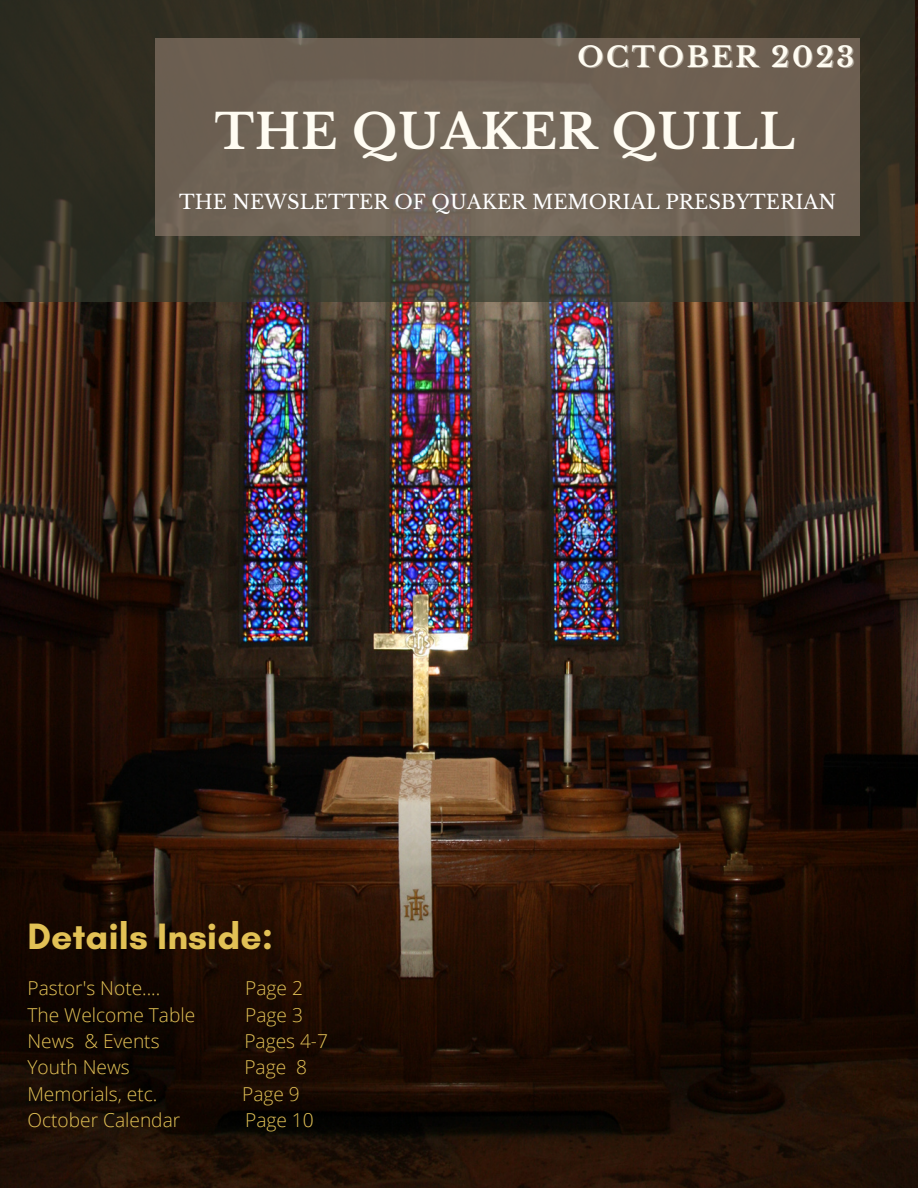
<style>
.page{position:relative;width:918px;height:1188px;background:#fff}
.page>*{position:absolute;margin:0;border:0;box-sizing:border-box;transform-origin:0 0}
.t1{font:700 47.7px "Libre Baskerville";letter-spacing:.02em;color:#fffcf2}
.t2{font:700 37.35px "Glacial Indifference";color:#e2c155}
.t3{font:700 27.75px "Libre Baskerville";letter-spacing:.1em;color:#fffcf2}
.t4{font:19.5px "Libre Baskerville";color:#fff}
.t5{font:300 19.2px "Open Sans";color:#e2c155}
.s1{color:rgb(255 252 242/.4)}
</style>
<div class="page">
<img style="left:0;top:0;width:918px;height:1188px">
<svg style="left:0;top:0;width:915px;height:302px;background:#363328"></svg>
<div style="left:156px;top:38px;width:704px;height:197px;background:#6f6153"></div>
<p class="t3" style="left:577px;top:40px;width:280px">OCTOBER <span class="s1">2023</span></p>
<p class="t1" style="left:215px;top:103px;width:582px">THE QUAKER QUILL</p>
<p class="t4" style="left:179px;top:191px;width:659px">THE NEWSLETTER OF QUAKER MEMORIAL PRESBYTERIAN</p>
<p class="t2" style="left:27px;top:913px;width:247px">Details Inside:</p>
<p class="t5" style="left:27px;top:975px;width:134px">Pastor's Note....</p>
<p class="t5" style="left:245px;top:975px;width:59px">Page 2</p>
<p class="t5" style="left:27px;top:1001px;width:169px">The Welcome Table</p>
<p class="t5" style="left:245px;top:1001px;width:59px">Page 3</p>
<p class="t5" style="left:27px;top:1027px;width:134px">News &amp; Events</p>
<p class="t5" style="left:244px;top:1027px;width:85px">Pages 4-7</p>
<p class="t5" style="left:27px;top:1054px;width:104px">Youth News</p>
<p class="t5" style="left:244px;top:1054px;width:64px">Page 8</p>
<p class="t5" style="left:27px;top:1080px;width:131px">Memorials, etc.</p>
<p class="t5" style="left:242px;top:1080px;width:59px">Page 9</p>
<p class="t5" style="left:27px;top:1107px;width:154px">October Calendar</p>
<p class="t5" style="left:245px;top:1107px;width:70px">Page 10</p>
</div>
